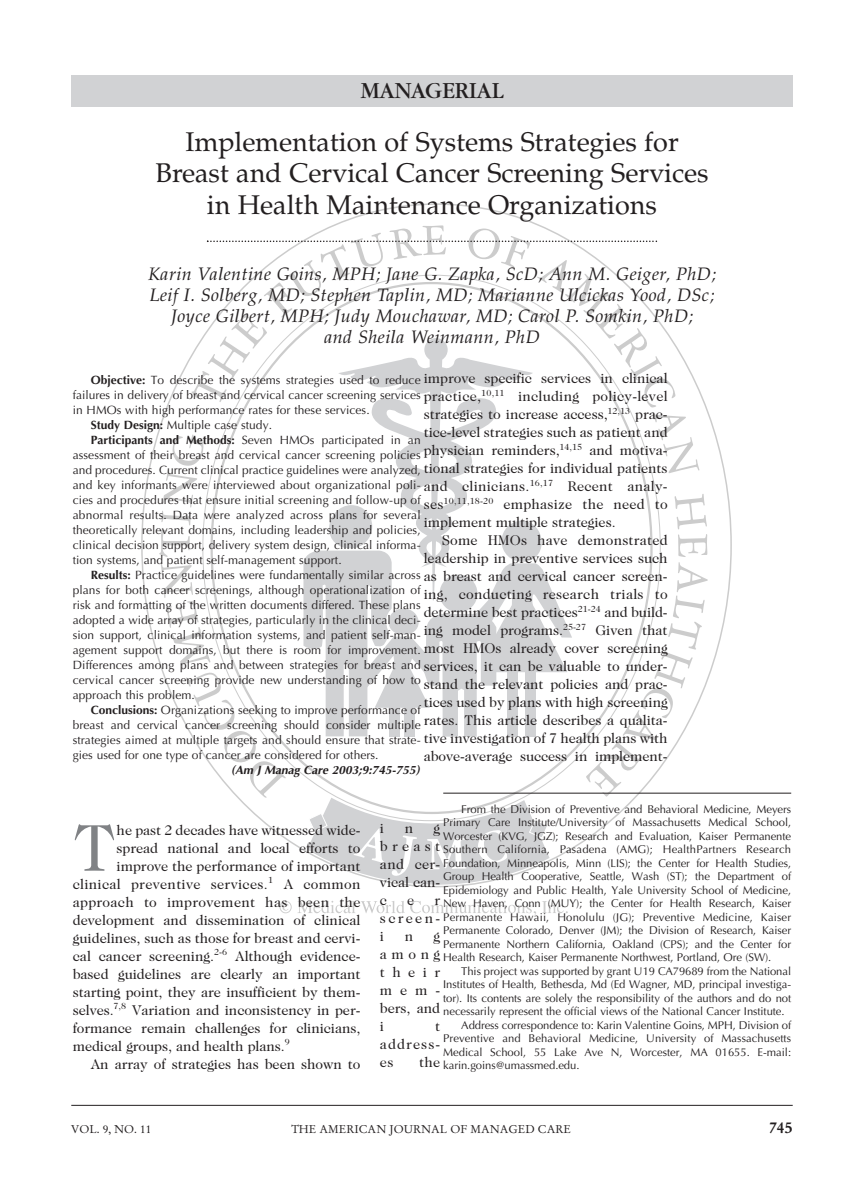
<style>
.page{position:relative;width:864px;height:1188px;background:#fff}
.page>*{position:absolute;margin:0;border:0;box-sizing:border-box;transform-origin:0 0}
.t1{font:66.9px "Caslon Two Twenty Four";color:#808285}
.t2{font:27px/31.5px "Palatino";color:#231f20;text-align:center}
.t3{font:24px "Garamond";color:#231f20}
.t4{font:italic 18px/21px "Palatino";letter-spacing:.025em;color:#231f20;text-align:center}
.t5{font:700 15.75px "Stempel Garamond";color:#231f20}
.t6{font:14.25px/18px "Caslon Two Twenty Four";letter-spacing:-.005em;color:#231f20;text-align:justify}
.t7{font:14.25px "Caslon Two Twenty Four";letter-spacing:.02em;color:#231f20}
.t8{font:12px "Optima";letter-spacing:.005em;color:#231f20}
.t9{font:italic 700 12px "Optima";color:#231f20}
.t10{font:11.25px/13.5px "Optima";letter-spacing:-.005em;color:#231f20;text-align:justify}
.t11{font:11.25px "Stempel Garamond";color:#231f20}
.s1{font-weight:700}
</style>
<div class="page">
<hr style="left:71px;top:1105px;width:722px;height:1px;background:#231f20">
<div style="left:71px;top:76px;width:722px;height:31px;background:#d1d2d4"></div>
<svg style="left:159px;top:225px;width:549px;height:691px"></svg>
<hr style="left:443px;top:793px;width:348px;height:1px;background:#231f20">
<h3 class="t3" style="left:360px;top:82px;width:145px">MANAGERIAL</h3>
<h2 class="t2" style="left:156px;top:129px;width:554px">Implementation of Systems Strategies for<br>Breast and Cervical Cancer Screening Services in Health Maintenance Organizations</h2>
<h3 class="t4" style="left:148px;top:265px;width:569px">Karin Valentine Goins, MPH; Jane G. Zapka, ScD; Ann M. Geiger, PhD; Leif I. Solberg, MD; Stephen Taplin, MD; Marianne Ulcickas Yood, DSc; Joyce Gilbert, MPH; Judy Mouchawar, MD; Carol P. Somkin, PhD;<br>and Sheila Weinmann, PhD</h3>
<p class="t8" style="left:91px;top:375px;width:331px"><span class="s1">Objective:</span> To describe the systems strategies used to reduce</p>
<p class="t8" style="left:73px;top:390px;width:349px">failures in delivery of breast and cervical cancer screening services</p>
<p class="t8" style="left:73px;top:405px;width:298px">in HMOs with high performance rates for these services.</p>
<p class="t8" style="left:91px;top:420px;width:183px"><span class="s1">Study Design:</span> Multiple case study.</p>
<p class="t8" style="left:91px;top:435px;width:331px"><span class="s1">Participants and Methods:</span> Seven HMOs participated in an</p>
<p class="t8" style="left:73px;top:450px;width:349px">assessment of their breast and cervical cancer screening policies</p>
<p class="t8" style="left:73px;top:465px;width:349px">and procedures. Current clinical practice guidelines were analyzed,</p>
<p class="t8" style="left:73px;top:480px;width:349px">and key informants were interviewed about organizational poli-</p>
<p class="t8" style="left:73px;top:495px;width:349px">cies and procedures that ensure initial screening and follow-up of</p>
<p class="t8" style="left:73px;top:510px;width:349px">abnormal results. Data were analyzed across plans for several</p>
<p class="t8" style="left:73px;top:525px;width:349px">theoretically relevant domains, including leadership and policies,</p>
<p class="t8" style="left:73px;top:540px;width:349px">clinical decision support, delivery system design, clinical informa-</p>
<p class="t8" style="left:73px;top:555px;width:270px">tion systems, and patient self-management support.</p>
<p class="t8" style="left:91px;top:570px;width:331px"><span class="s1">Results:</span> Practice guidelines were fundamentally similar across</p>
<p class="t8" style="left:73px;top:585px;width:349px">plans for both cancer screenings, although operationalization of</p>
<p class="t8" style="left:73px;top:600px;width:349px">risk and formatting of the written documents differed. These plans</p>
<p class="t8" style="left:73px;top:615px;width:349px">adopted a wide array of strategies, particularly in the clinical deci-</p>
<p class="t8" style="left:73px;top:630px;width:349px">sion support, clinical information systems, and patient self-man-</p>
<p class="t8" style="left:73px;top:645px;width:349px">agement support domains, but there is room for improvement.</p>
<p class="t8" style="left:73px;top:660px;width:349px">Differences among plans and between strategies for breast and</p>
<p class="t8" style="left:73px;top:675px;width:350px">cervical cancer screening provide new understanding of how to</p>
<p class="t8" style="left:73px;top:690px;width:124px">approach this problem.</p>
<p class="t8" style="left:91px;top:705px;width:331px"><span class="s1">Conclusions:</span> Organizations seeking to improve performance of</p>
<p class="t8" style="left:73px;top:720px;width:349px">breast and cervical cancer screening should consider multiple</p>
<p class="t8" style="left:73px;top:735px;width:349px">strategies aimed at multiple targets and should ensure that strate-</p>
<p class="t8" style="left:73px;top:750px;width:307px">gies used for one type of cancer are considered for others.</p>
<p class="t9" style="left:231px;top:765px;width:190px">(Am J Manag Care 2003;9:745-755)</p>
<p class="t10" style="left:443px;top:803px;width:349px;text-indent:18px">From the Division of Preventive and Behavioral Medicine, Meyers Primary Care Institute/University of Massachusetts Medical School, Worcester (KVG, JGZ); Research and Evaluation, Kaiser Permanente Southern California, Pasadena (AMG); HealthPartners Research Foundation, Minneapolis, Minn (LIS); the Center for Health Studies, Group Health Cooperative, Seattle, Wash (ST); the Department of Epidemiology and Public Health, Yale University School of Medicine, New Haven, Conn (MUY); the Center for Health Research, Kaiser Permanente Hawaii, Honolulu (JG); Preventive Medicine, Kaiser Permanente Colorado, Denver (JM); the Division of Research, Kaiser Permanente Northern California, Oakland (CPS); and the Center for Health Research, Kaiser Permanente Northwest, Portland, Ore (SW).</p>
<p class="t10" style="left:461px;top:965px;width:331px">This project was supported by grant U19 CA79689 from the National</p>
<p class="t10" style="left:443px;top:979px;width:349px">Institutes of Health, Bethesda, Md (Ed Wagner, MD, principal investiga-</p>
<p class="t10" style="left:443px;top:992px;width:349px">tor). Its contents are solely the responsibility of the authors and do not</p>
<p class="t10" style="left:443px;top:1006px;width:343px">necessarily represent the official views of the National Cancer Institute.</p>
<p class="t10" style="left:461px;top:1019px;width:331px">Address correspondence to: Karin Valentine Goins, MPH, Division of</p>
<p class="t10" style="left:443px;top:1033px;width:349px">Preventive and Behavioral Medicine, University of Massachusetts</p>
<p class="t10" style="left:443px;top:1046px;width:349px">Medical School, 55 Lake Ave N, Worcester, MA 01655. E-mail:</p>
<p class="t10" style="left:443px;top:1060px;width:138px">karin.goins@umassmed.edu.</p>
<p class="t6" style="left:424px;top:371px;width:245px">improve specific services in clinical practice,<sup>10,11</sup> including policy-level strategies to increase access,<sup>12,13</sup> prac&shy;tice-level strategies such as patient and physician reminders,<sup>14,15</sup> and motiva&shy;tional strategies for individual patients and clinicians.<sup>16,17</sup> Recent analy&shy;ses<sup>10,11,18-20</sup> emphasize the need to implement multiple strategies.</p>
<p class="t6" style="left:424px;top:533px;width:245px;text-indent:18px">Some HMOs have demonstrated leadership in preventive services such as breast and cervical cancer screen&shy;ing, conducting research trials to determine best practices<sup>21-24</sup> and build&shy;ing model programs.<sup>25-27</sup> Given that most HMOs already cover screening services, it can be valuable to under&shy;stand the relevant policies and prac&shy;tices used by plans with high screening rates. This article describes a qualita&shy;tive investigation of 7 health plans with above-average success in implement-</p>
<h1 class="t1" style="left:73px;top:822px;width:45px">T</h1>
<p class="t6" style="left:117px;top:822px;width:245px">he past 2 decades have witnessed wide-</p>
<p class="t6" style="left:380px;top:821px;width:6px">i</p>
<p class="t6" style="left:405px;top:821px;width:10px">n</p>
<p class="t6" style="left:380px;top:821px;width:62px;text-indent:54px">g breast and cer&shy;vical can&shy;c</p>
<p class="t6" style="left:117px;top:840px;width:245px">spread national and local efforts to</p>
<p class="t6" style="left:117px;top:858px;width:245px">improve the performance of important</p>
<p class="t7" style="left:73px;top:878px;width:289px">clinical preventive services.<sup>1</sup> A common</p>
<p class="t7" style="left:73px;top:896px;width:289px">approach to improvement has been the</p>
<p class="t6" style="left:73px;top:912px;width:289px">development and dissemination of clinical</p>
<p class="t6" style="left:73px;top:930px;width:289px">guidelines, such as those for breast and cervi-</p>
<p class="t6" style="left:73px;top:948px;width:289px">cal cancer screening.<sup>2-6</sup> Although evidence-</p>
<p class="t6" style="left:73px;top:966px;width:289px">based guidelines are clearly an important</p>
<p class="t6" style="left:73px;top:984px;width:289px">starting point, they are insufficient by them-</p>
<p class="t6" style="left:73px;top:1002px;width:289px">selves.<sup>7,8</sup> Variation and inconsistency in per-</p>
<p class="t6" style="left:73px;top:1020px;width:289px">formance remain challenges for clinicians,</p>
<p class="t6" style="left:73px;top:1038px;width:218px">medical groups, and health plans.<sup>9</sup></p>
<p class="t6" style="left:91px;top:1056px;width:271px">An array of strategies has been shown to</p>
<p class="t6" style="left:380px;top:893px;width:62px;text-indent:54px">r screen&shy;i</p>
<p class="t6" style="left:407px;top:893px;width:9px">e</p>
<p class="t6" style="left:380px;top:929px;width:62px;text-indent:54px">g among their mem&shy;bers, and i</p>
<p class="t6" style="left:405px;top:929px;width:10px">n</p>
<p class="t6" style="left:380px;top:1019px;width:62px;text-indent:55px">t address&shy;es</p>
<p class="t6" style="left:419px;top:1055px;width:23px">the</p>
<p class="t11" style="left:71px;top:1124px;width:82px">VOL. 9, NO. 11</p>
<p class="t11" style="left:291px;top:1124px;width:281px">THE AMERICAN JOURNAL OF MANAGED CARE</p>
<h3 class="t5" style="left:769px;top:1120px;width:25px">745</h3>
</div>
